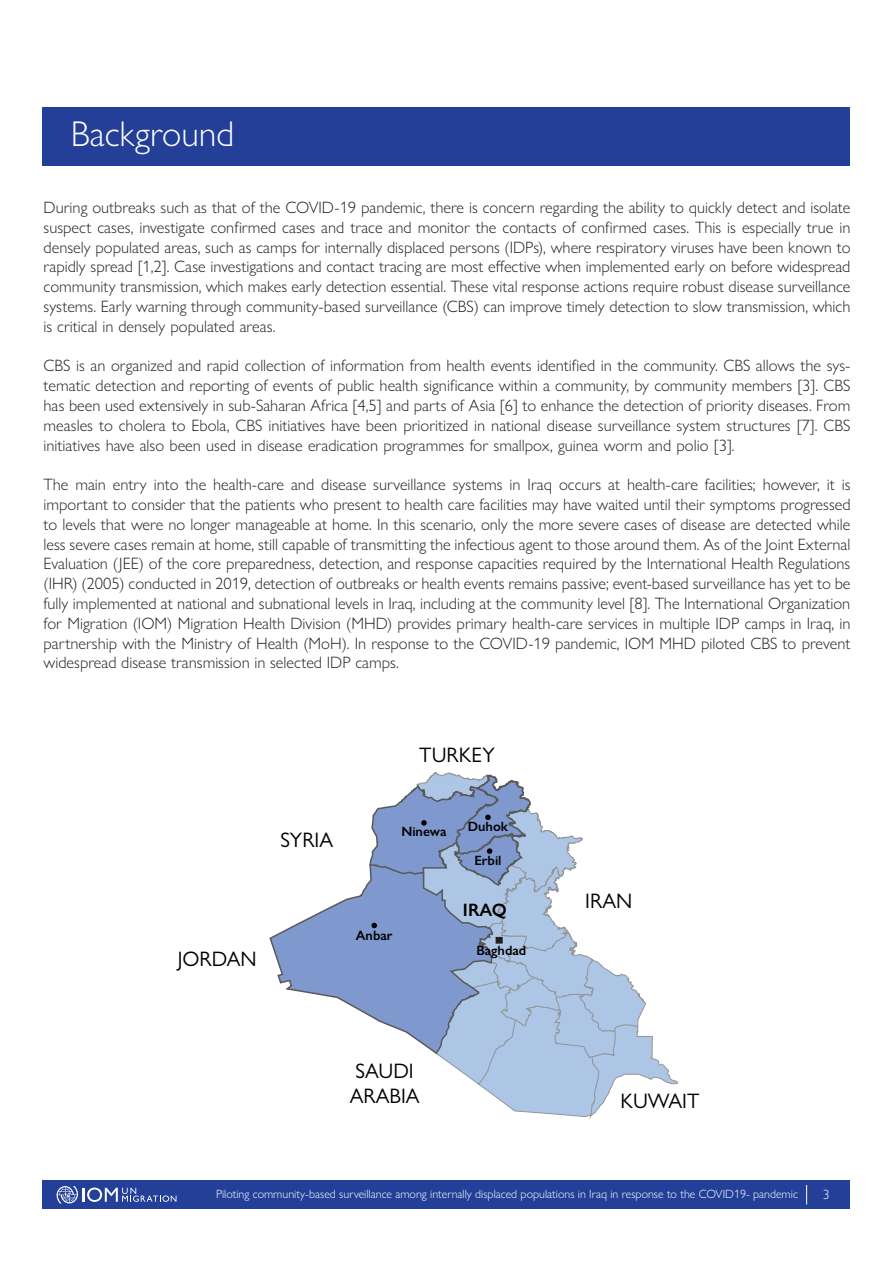
<style>
.page{position:relative;width:893px;height:1263px;background:#fff}
.page>*{position:absolute;margin:0;border:0;box-sizing:border-box;transform-origin:0 0}
.t1{font:300 36px "Gill Sans Nova";color:#fff}
.t2{font:21px/25.2px "Gill Sans Nova";color:#000}
.t3{font:600 18px "Gill Sans Nova";color:#000}
.t4{font:300 16.5px/19.8px "Gill Sans Nova";color:#231f20;text-align:justify}
.t5{font:600 13.5px "Gill Sans Nova";color:#000}
.t6{font:300 13.5px "Gill Sans Nova";color:#fff}
.t7{font:300 12px "Gill Sans Nova";color:#fff}
</style>
<div class="page">
<div style="left:43px;top:107px;width:807px;height:58px;background:#233f97"></div>
<div style="left:43px;top:1180px;width:807px;height:29px;background:#233f97"></div>
<svg style="left:57px;top:1186px;width:119px;height:17px"></svg>
<svg style="left:806px;top:1185px;width:1px;height:19px"></svg>
<svg style="left:269px;top:772px;width:409px;height:345px"></svg>
<p class="t1" style="left:71px;top:112px;width:165px">Background</p>
<p class="t4" style="left:44px;top:197px;width:808px">During outbreaks such as that of the COVID-19 pandemic, there is concern regarding the ability to quickly detect and isolate suspect cases, investigate confirmed cases and trace and monitor the contacts of confirmed cases. This is especially true in densely populated areas, such as camps for internally displaced persons (IDPs), where respiratory viruses have been known to rapidly spread [1,2]. Case investigations and contact tracing are most effective when implemented early on before widespread community transmission, which makes early detection essential. These vital response actions require robust disease surveillance systems. Early warning through community-based surveillance (CBS) can improve timely detection to slow transmission, which is critical in densely populated areas.</p>
<p class="t4" style="left:44px;top:356px;width:808px">CBS is an organized and rapid collection of information from health events identified in the community. CBS allows the sys&shy;tematic detection and reporting of events of public health significance within a community, by community members [3]. CBS has been used extensively in sub-Saharan Africa [4,5] and parts of Asia [6] to enhance the detection of priority diseases. From measles to cholera to Ebola, CBS initiatives have been prioritized in national disease surveillance system structures [7]. CBS initiatives have also been used in disease eradication programmes for smallpox, guinea worm and polio [3].</p>
<p class="t4" style="left:44px;top:474px;width:808px">The main entry into the health-care and disease surveillance systems in Iraq occurs at health-care facilities; however, it is important to consider that the patients who present to health care facilities may have waited until their symptoms progressed to levels that were no longer manageable at home. In this scenario, only the more severe cases of disease are detected while less severe cases remain at home, still capable of transmitting the infectious agent to those around them. As of the Joint External Evaluation (JEE) of the core preparedness, detection, and response capacities required by the International Health Regulations (IHR) (2005) conducted in 2019, detection of outbreaks or health events remains passive; event-based surveillance has yet to be fully implemented at national and subnational levels in Iraq, including at the community level [8]. The International Organization for Migration (IOM) Migration Health Division (MHD) provides primary health-care services in multiple IDP camps in Iraq, in partnership with the Ministry of Health (MoH). In response to the COVID-19 pandemic, IOM MHD piloted CBS to prevent widespread disease transmission in selected IDP camps.</p>
<p class="t2" style="left:419px;top:742px;width:77px">TURKEY</p>
<p class="t2" style="left:280px;top:827px;width:54px">SYRIA</p>
<p class="t5" style="left:356px;top:927px;width:38px">Anbar</p>
<p class="t5" style="left:401px;top:823px;width:47px">Ninewa</p>
<p class="t5" style="left:468px;top:818px;width:42px">Duhok</p>
<p class="t5" style="left:474px;top:852px;width:29px">Erbil</p>
<p class="t3" style="left:463px;top:898px;width:45px">IRAQ</p>
<p class="t2" style="left:178px;top:946px;width:81px">JORDAN</p>
<p class="t5" style="left:477px;top:942px;width:51px">Baghdad</p>
<p class="t2" style="left:585px;top:888px;width:48px">IRAN</p>
<p class="t2" style="left:350px;top:1058px;width:72px">SAUDI<br>ARABIA</p>
<p class="t2" style="left:620px;top:1088px;width:81px">KUWAIT</p>
<p class="t7" style="left:216px;top:1186px;width:583px">Piloting community-based surveillance among internally displaced populations in Iraq in response to the COVID19- pandemic</p>
<p class="t6" style="left:823px;top:1186px;width:8px">3</p>
</div>
